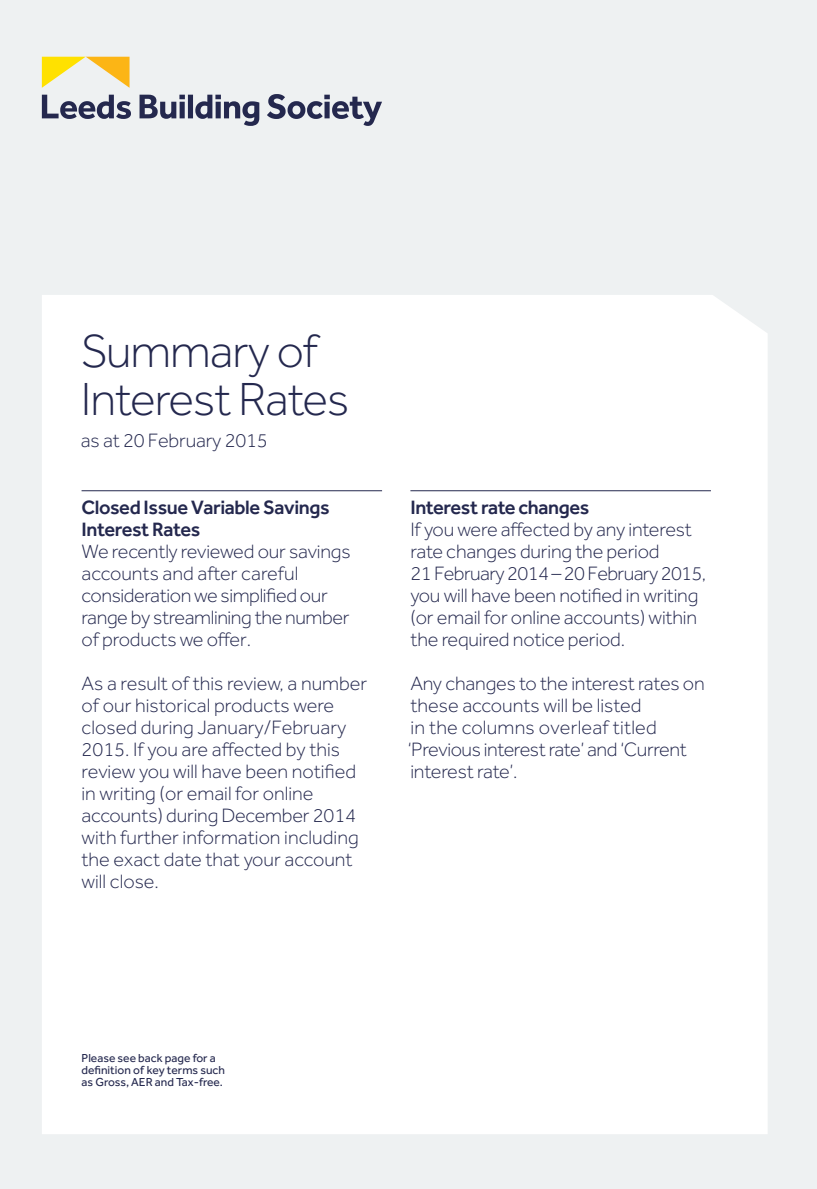
<style>
.page{position:relative;width:817px;height:1189px;background:#eef1f2}
.page>*{position:absolute;margin:0;border:0;box-sizing:border-box;transform-origin:0 0}
.t1{font:300 48px/48px "Effra";letter-spacing:-.02em;color:#24284e}
.t2{font:300 20px/22px "Effra";letter-spacing:-.01em;color:#24284e}
.t3{font:500 20px/22px "Effra";letter-spacing:-.02em;color:#24284e}
.t4{font:12px/12px "Effra";color:#24284e}
</style>
<div class="page">
<div style="left:42px;top:295px;width:726px;height:839px;background:#fff"></div>
<svg style="left:42px;top:94px;width:340px;height:32px"></svg>
<svg style="left:42px;top:57px;width:88px;height:31px"></svg>
<hr style="left:82px;top:490px;width:300px;height:1px;background:#24284e">
<hr style="left:410px;top:490px;width:301px;height:1px;background:#24284e">
<h1 class="t1" style="left:81px;top:327px;width:270px">Summary of<br>Interest Rates</h1>
<p class="t2" style="left:81px;top:430px;width:188px">as at 20 February 2015</p>
<p class="t3" style="left:82px;top:496px;width:250px">Closed Issue Variable Savings<br>Interest Rates</p>
<p class="t2" style="left:82px;top:540px;width:271px">We recently reviewed our savings accounts and after careful consideration we simplified our range by streamlining the number of products we offer.</p>
<p class="t2" style="left:82px;top:672px;width:287px">As a result of this review, a number of our historical products were closed during January/February<br>2015. If you are affected by this review you will have been notified in writing (or email for online accounts) during December 2014 with further information including the exact date that your account will close.</p>
<p class="t3" style="left:410px;top:496px;width:181px">Interest rate changes</p>
<p class="t2" style="left:410px;top:518px;width:297px">If you were affected by any interest rate changes during the period<br>21 February 2014 – 20 February 2015, you will have been notified in writing (or email for online accounts) within the required notice period.</p>
<p class="t2" style="left:408px;top:672px;width:299px">Any changes to the interest rates on these accounts will be listed<br>in the columns overleaf titled ‘Previous interest rate’ and ‘Current interest rate’.</p>
<p class="t4" style="left:82px;top:1052px;width:145px">Please see back page for a definition of key terms such as Gross, AER and Tax-free.</p>
</div>
